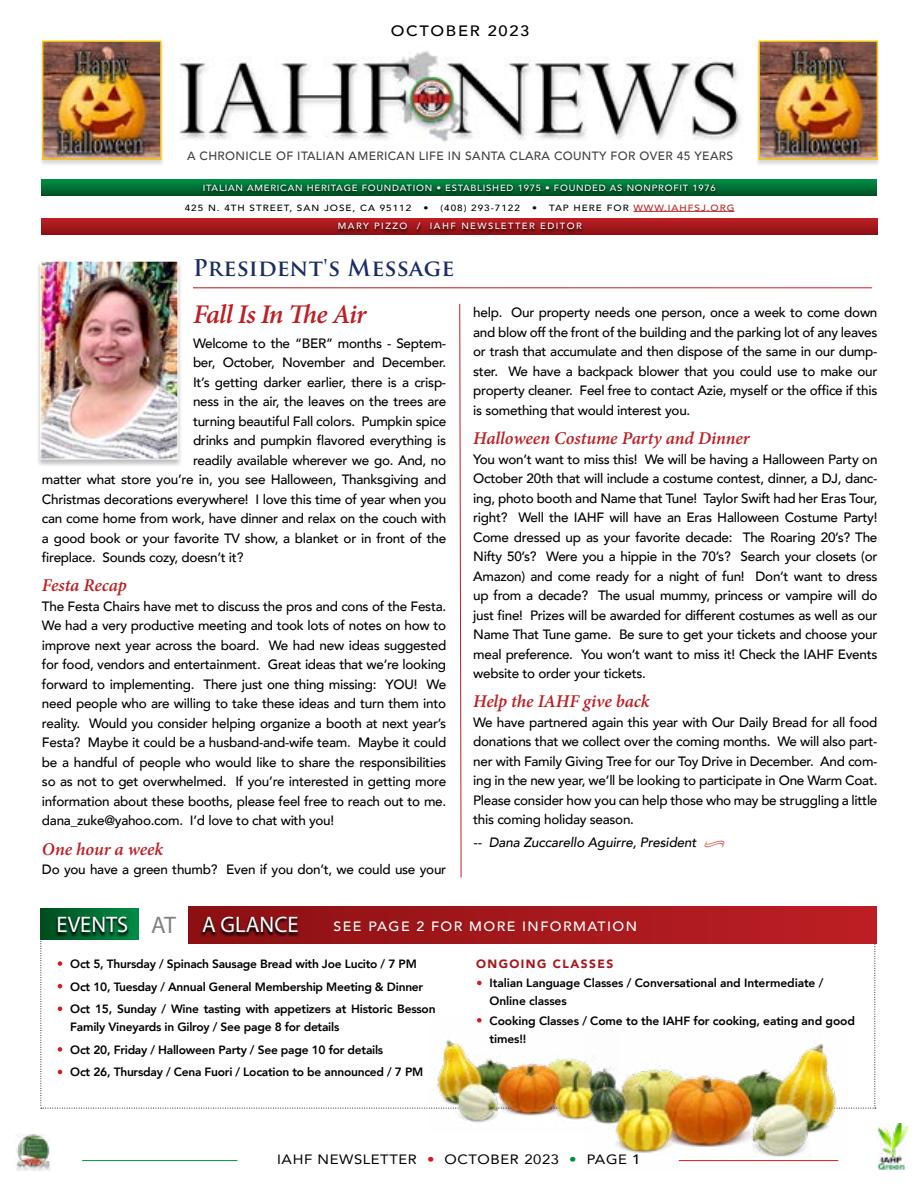
<style>
.page{position:relative;width:918px;height:1188px;background:#fff}
.page>*{position:absolute;margin:0;border:0;box-sizing:border-box;transform-origin:0 0}
.t1{font:italic 600 27px "Minion Pro";letter-spacing:-.035em;color:#be1f24}
.t2{font:700 22.5px "Trajan Pro";letter-spacing:.01em;color:#1b2d64}
.t3{font:22.5px "Myriad Pro";color:#fff}
.t4{font:italic 600 18px "Minion Pro";letter-spacing:-.005em;color:#be1f24}
.t5{font:500 15px "Avenir";letter-spacing:.1em;color:#000;scale:1.1 1}
.t6{font:500 13.5px/19.5px "Avenir";letter-spacing:-.02em;color:#000;text-align:justify}
.t7{font:italic 500 13.5px "Avenir";letter-spacing:-.01em;color:#000}
.t8{font:13.5px "Avenir";letter-spacing:.04em;color:#000;scale:1.1 1}
.t9{font:500 13.5px "Avenir";letter-spacing:.1em;color:#fff;scale:1.05 1}
.t10{font:800 12px/18px "Avenir";letter-spacing:-.02em;color:#000}
.t11{font:500 12px "Avenir";letter-spacing:.03em;color:#414042}
.t12{font:900 12px "Avenir";letter-spacing:.12em;color:#a5181c}
.t13{font:500 9px "Avenir";letter-spacing:.08em;color:#fff;scale:1.05 1}
.t14{font:500 9px "Avenir";letter-spacing:.1em;color:#000;scale:1.1 1}
.t15{font:500 9px "Avenir";letter-spacing:.15em;color:#fff;scale:1.05 1}
.t16{font:500 9px "Avenir";letter-spacing:.1em;color:#be1f24;scale:1.1 1}
.s1{color:#000}
.s2{font-family:"Minion Pro";font-weight:400;color:#c9523d}
.s3{font-size:24px;color:#808285}
.s4{font-weight:400;font-size:12.75px;color:#fff}
.s5{color:#d71920}
.s6{color:#008c44}
.s7{font-weight:500}
</style>
<div class="page">
<img style="left:179px;top:51px;width:563px;height:91px">
<div style="left:37px;top:261px;width:145px;height:206px;background:#000;opacity:.25"></div>
<img style="left:42px;top:263px;width:134px;height:194px">
<div style="left:40px;top:261px;width:138px;height:198px;border:1px solid #fff"></div>
<hr style="left:633px;top:211px;width:102px;height:1px;background:#be1f24">
<svg style="left:42px;top:180px;width:835px;height:16px;background:#007134"></svg>
<div style="left:201px;top:183px;width:516px;height:12px;background:#000;opacity:.75"></div>
<svg style="left:42px;top:218px;width:835px;height:16px;background:#a7181c"></svg>
<div style="left:337px;top:222px;width:246px;height:12px;background:#000;opacity:.75"></div>
<svg style="left:459px;top:303px;width:3px;height:575px"></svg>
<div style="left:756px;top:41px;width:124px;height:125px;background:#000;opacity:.15"></div>
<img style="left:761px;top:43px;width:115px;height:115px">
<div style="left:759px;top:41px;width:119px;height:119px;border:1px solid #f9c606"></div>
<div style="left:39px;top:41px;width:125px;height:125px;background:#000;opacity:.15"></div>
<img style="left:44px;top:43px;width:116px;height:115px">
<div style="left:42px;top:41px;width:120px;height:119px;border:1px solid #f9c606"></div>
<svg style="left:40px;top:931px;width:836px;height:178px"></svg>
<div style="left:188px;top:906px;width:689px;height:38px;background:linear-gradient(to right,#8b1013,#bd1f25)"></div>
<div style="left:41px;top:908px;width:98px;height:32px;background:linear-gradient(to right,#004b1e,#008b45)"></div>
<svg style="left:201px;top:917px;width:99px;height:19px;background:#640b0d"></svg>
<svg style="left:56px;top:917px;width:73px;height:19px"></svg>
<div style="left:139px;top:907px;width:49px;height:34px;background:#fff"></div>
<img style="left:429px;top:1018px;width:155px;height:105px">
<img style="left:584px;top:1013px;width:263px;height:149px">
<img style="left:877px;top:1124px;width:32px;height:46px">
<hr style="left:82px;top:1160px;width:155px;height:1px;background:#008c44">
<hr style="left:679px;top:1160px;width:159px;height:1px;background:#d71920">
<img style="left:16px;top:1134px;width:35px;height:37px">
<p class="t5" style="left:391px;top:18px;width:127px">OCTOBER 2023</p>
<p class="t11" style="left:187px;top:145px;width:548px">A CHRONICLE OF ITALIAN AMERICAN LIFE IN SANTA CLARA COUNTY FOR OVER 45 YEARS</p>
<p class="t13" style="left:203px;top:180px;width:490px">ITALIAN AMERICAN HERITAGE FOUNDATION • ESTABLISHED 1975 • FOUNDED AS NONPROFIT 1976</p>
<p class="t15" style="left:338px;top:218px;width:234px">MARY PIZZO / IAHF NEWSLETTER EDITOR</p>
<p class="t14" style="left:185px;top:200px;width:207px">425 N. 4TH STREET, SAN JOSE, CA 95112</p>
<p class="t14" style="left:423px;top:200px;width:89px">• (408) 293-7122</p>
<p class="t16" style="left:532px;top:200px;width:186px"><span class="s1">• TAP HERE FOR</span> WWW.IAHFSJ.ORG</p>
<h2 class="t2" style="left:193px;top:254px;width:263px">President's Message</h2>
<h1 class="t1" style="left:193px;top:296px;width:175px">Fall Is In The Air</h1>
<p class="t6" style="left:193px;top:332px;width:255px">Welcome to the “BER” months - Septem-</p>
<p class="t6" style="left:193px;top:352px;width:255px">ber, October, November and December.</p>
<p class="t6" style="left:193px;top:371px;width:255px">It’s getting darker earlier, there is a crisp-</p>
<p class="t6" style="left:193px;top:391px;width:255px">ness in the air, the leaves on the trees are</p>
<p class="t6" style="left:193px;top:410px;width:255px">turning beautiful Fall colors. Pumpkin spice</p>
<p class="t6" style="left:193px;top:430px;width:255px">drinks and pumpkin flavored everything is</p>
<p class="t6" style="left:193px;top:449px;width:255px">readily available wherever we go. And, no</p>
<p class="t6" style="left:42px;top:469px;width:406px">matter what store you’re in, you see Halloween, Thanksgiving and</p>
<p class="t6" style="left:42px;top:488px;width:406px">Christmas decorations everywhere! I love this time of year when you</p>
<p class="t6" style="left:42px;top:508px;width:406px">can come home from work, have dinner and relax on the couch with</p>
<p class="t6" style="left:42px;top:527px;width:406px">a good book or your favorite TV show, a blanket or in front of the</p>
<p class="t6" style="left:42px;top:547px;width:203px">fireplace. Sounds cozy, doesn’t it?</p>
<h3 class="t4" style="left:42px;top:573px;width:86px">Festa Recap</h3>
<p class="t6" style="left:42px;top:596px;width:406px">The Festa Chairs have met to discuss the pros and cons of the Festa.<br>We had a very productive meeting and took lots of notes on how to improve next year across the board. We had new ideas suggested for food, vendors and entertainment. Great ideas that we’re looking forward to implementing. There just one thing missing: YOU! We need people who are willing to take these ideas and turn them into reality. Would you consider helping organize a booth at next year’s Festa? Maybe it could be a husband-and-wife team. Maybe it could be a handful of people who would like to share the responsibilities so as not to get overwhelmed. If you’re interested in getting more information about these booths, please feel free to reach out to me. dana_zuke@yahoo.com. I’d love to chat with you!</p>
<h3 class="t4" style="left:42px;top:836px;width:123px">One hour a week</h3>
<p class="t6" style="left:42px;top:859px;width:406px">Do you have a green thumb? Even if you don’t, we could use your</p>
<p class="t6" style="left:473px;top:302px;width:406px">help. Our property needs one person, once a week to come down and blow off the front of the building and the parking lot of any leaves or trash that accumulate and then dispose of the same in our dump&shy;ster. We have a backpack blower that you could use to make our property cleaner. Feel free to contact Azie, myself or the office if this is something that would interest you.</p>
<h3 class="t4" style="left:473px;top:426px;width:278px">Halloween Costume Party and Dinner</h3>
<p class="t6" style="left:473px;top:448px;width:406px">You won’t want to miss this! We will be having a Halloween Party on October 20th that will include a costume contest, dinner, a DJ, danc&shy;ing, photo booth and Name that Tune! Taylor Swift had her Eras Tour, right? Well the IAHF will have an Eras Halloween Costume Party!<br>Come dressed up as your favorite decade: The Roaring 20’s? The Nifty 50’s? Were you a hippie in the 70’s? Search your closets (or Amazon) and come ready for a night of fun! Don’t want to dress up from a decade? The usual mummy, princess or vampire will do just fine! Prizes will be awarded for different costumes as well as our Name That Tune game. Be sure to get your tickets and choose your meal preference. You won’t want to miss it! Check the IAHF Events website to order your tickets.</p>
<h3 class="t4" style="left:473px;top:689px;width:178px">Help the IAHF give back</h3>
<p class="t6" style="left:473px;top:712px;width:406px">We have partnered again this year with Our Daily Bread for all food donations that we collect over the coming months. We will also part&shy;ner with Family Giving Tree for our Toy Drive in December. And com&shy;ing in the new year, we’ll be looking to participate in One Warm Coat.<br>Please consider how you can help those who may be struggling a little this coming holiday season.</p>
<p class="t7" style="left:473px;top:835px;width:253px">-- Dana Zuccarello Aguirre, President <span class="s2">•</span></p>
<h2 class="t3" style="left:56px;top:911px;width:244px">EVENTS <span class="s3">AT</span> A GLANCE</h2>
<p class="t9" style="left:334px;top:914px;width:290px">SEE PAGE 2 FOR MORE INFORMATION</p>
<p class="t10" style="left:57px;top:955px;width:361px"><span class="s4">•</span> Oct 5, Thursday / Spinach Sausage Bread with Joe Lucito / 7 PM</p>
<p class="t10" style="left:57px;top:978px;width:368px"><span class="s4">•</span> Oct 10, Tuesday / Annual General Membership Meeting &amp; Dinner</p>
<p class="t10" style="left:70px;top:1000px;width:367px;text-indent:-14px"><span class="s4">•</span> Oct 15, Sunday / Wine tasting with appetizers at Historic Besson<br>Family Vineyards in Gilroy / See page 8 for details</p>
<p class="t10" style="left:57px;top:1041px;width:328px"><span class="s4">•</span> Oct 20, Friday / Halloween Party / See page 10 for details</p>
<p class="t10" style="left:57px;top:1063px;width:368px"><span class="s4">•</span> Oct 26, Thursday / Cena Fuori / Location to be announced / 7 PM</p>
<p class="t12" style="left:476px;top:954px;width:139px">ONGOING CLASSES</p>
<p class="t10" style="left:490px;top:974px;width:335px;text-indent:-14px"><span class="s4">•</span> Italian Language Classes / Conversational and Intermediate /<br>Online classes</p>
<p class="t10" style="left:490px;top:1012px;width:367px;text-indent:-14px"><span class="s4">•</span> Cooking Classes / Come to the IAHF for cooking, eating and good times!!</p>
<p class="t8" style="left:277px;top:1149px;width:332px">IAHF NEWSLETTER <span class="s5">•</span> OCTOBER 2023 <span class="s6">•</span> PAGE <span class="s7">1</span></p>
</div>
